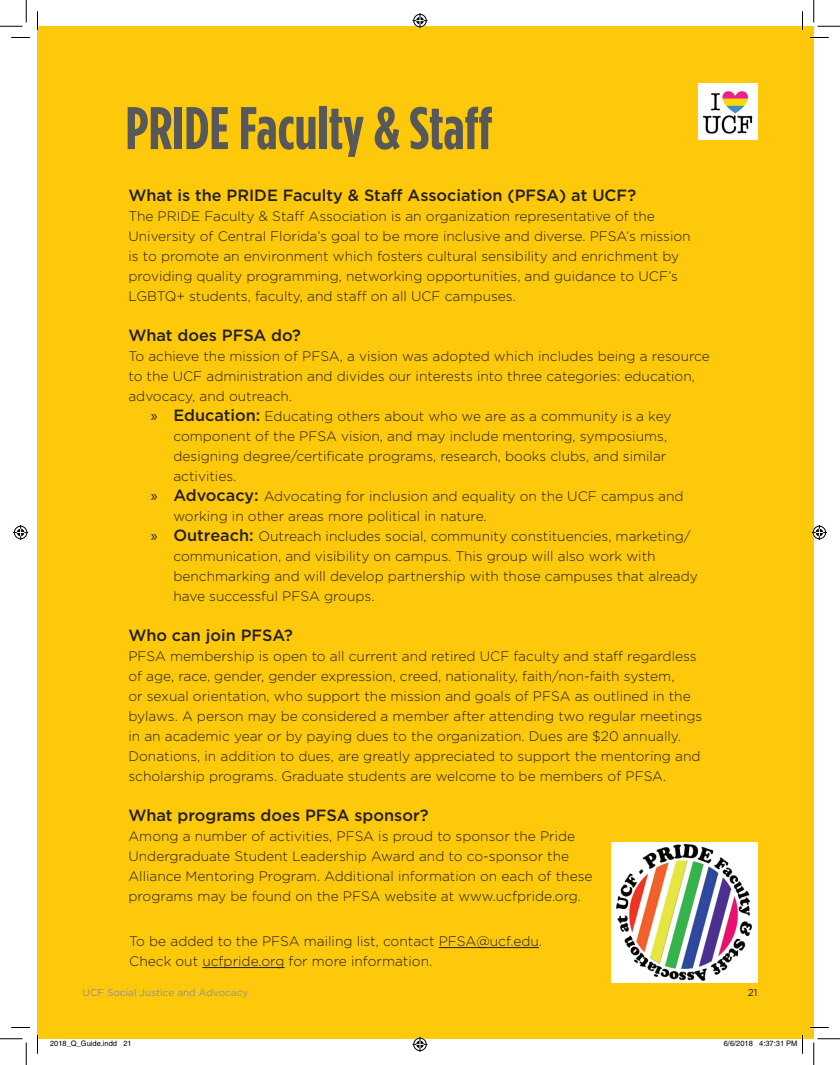
<style>
.page{position:relative;width:840px;height:1065px;background:#fff}
.page>*{position:absolute;margin:0;border:0;box-sizing:border-box;transform-origin:0 0}
.t1{font:700 60px "Gotham Condensed";color:#57585a}
.t2{font:500 16.25px "Gotham";color:#231f20}
.t3{font:300 13.75px/20px "Gotham";color:#231f20}
.t4{font:10px "Gotham";color:#8f9194}
.t5{font:10px "Gotham";color:#231f20}
.t6{font:7.5px "Helvetica";color:#000}
.s1{font-family:"Myriad Pro";font-weight:400;font-size:16.25px}
.s2{font-weight:500;font-size:16.25px}
</style>
<div class="page">
<div style="left:38px;top:26px;width:776px;height:1013px;background:#fec80b"></div>
<hr style="left:439px;top:947px;width:100px;height:1px;background:#231f20">
<hr style="left:202px;top:967px;width:83px;height:1px;background:#231f20">
<img style="left:611px;top:842px;width:146px;height:141px">
<img style="left:698px;top:84px;width:60px;height:55px">
<svg style="left:11px;top:37px;width:19px;height:1px"></svg>
<svg style="left:810px;top:37px;width:19px;height:1px"></svg>
<svg style="left:11px;top:1027px;width:19px;height:1px"></svg>
<svg style="left:810px;top:1027px;width:19px;height:1px"></svg>
<svg style="left:37px;top:11px;width:1px;height:19px"></svg>
<svg style="left:37px;top:1035px;width:1px;height:19px"></svg>
<svg style="left:802px;top:11px;width:1px;height:19px"></svg>
<svg style="left:0;top:0;width:27px;height:27px"></svg>
<svg style="left:0;top:1039px;width:27px;height:26px"></svg>
<svg style="left:814px;top:0;width:26px;height:27px"></svg>
<svg style="left:814px;top:1039px;width:26px;height:26px"></svg>
<svg style="left:412px;top:13px;width:16px;height:15px"></svg>
<svg style="left:412px;top:1037px;width:16px;height:15px"></svg>
<svg style="left:13px;top:525px;width:15px;height:15px"></svg>
<svg style="left:812px;top:525px;width:15px;height:15px"></svg>
<svg style="left:801px;top:1035px;width:2px;height:19px"></svg>
<h1 class="t1" style="left:126px;top:94px;width:368px">PRIDE Faculty &amp; Staff</h1>
<p class="t2" style="left:128px;top:185px;width:509px">What is the PRIDE Faculty &amp; Staff Association (PFSA) at UCF?</p>
<p class="t3" style="left:128px;top:206px;width:564px">The PRIDE Faculty &amp; Staff Association is an organization representative of the University of Central Florida’s goal to be more inclusive and diverse. PFSA’s mission is to promote an environment which fosters cultural sensibility and enrichment by providing quality programming, networking opportunities, and guidance to UCF’s LGBTQ+ students, faculty, and staff on all UCF campuses.</p>
<p class="t2" style="left:128px;top:325px;width:174px">What does PFSA do?</p>
<p class="t3" style="left:128px;top:346px;width:583px">To achieve the mission of PFSA, a vision was adopted which includes being a resource</p>
<p class="t3" style="left:128px;top:366px;width:568px">to the UCF administration and divides our interests into three categories: education,</p>
<p class="t3" style="left:128px;top:386px;width:165px">advocacy, and outreach.</p>
<p class="t3" style="left:151px;top:406px;width:522px"><span class="s1">»</span> <span class="s2">Education:</span> Educating others about who we are as a community is a key</p>
<p class="t3" style="left:173px;top:426px;width:495px">component of the PFSA vision, and may include mentoring, symposiums,</p>
<p class="t3" style="left:173px;top:446px;width:495px">designing degree/certificate programs, research, books clubs, and similar</p>
<p class="t3" style="left:173px;top:466px;width:65px">activities.</p>
<p class="t3" style="left:151px;top:486px;width:534px"><span class="s1">»</span> <span class="s2">Advocacy:</span> Advocating for inclusion and equality on the UCF campus and</p>
<p class="t3" style="left:173px;top:506px;width:315px">working in other areas more political in nature.</p>
<p class="t3" style="left:151px;top:526px;width:541px"><span class="s1">»</span> <span class="s2">Outreach:</span> Outreach includes social, community constituencies, marketing/</p>
<p class="t3" style="left:173px;top:546px;width:484px">communication, and visibility on campus. This group will also work with</p>
<p class="t3" style="left:173px;top:566px;width:526px">benchmarking and will develop partnership with those campuses that already</p>
<p class="t3" style="left:173px;top:586px;width:203px">have successful PFSA groups.</p>
<p class="t2" style="left:128px;top:625px;width:166px">Who can join PFSA?</p>
<p class="t3" style="left:128px;top:646px;width:576px">PFSA membership is open to all current and retired UCF faculty and staff regardless of age, race, gender, gender expression, creed, nationality, faith/non-faith system,<br>or sexual orientation, who support the mission and goals of PFSA as outlined in the bylaws. A person may be considered a member after attending two regular meetings in an academic year or by paying dues to the organization. Dues are $20 annually.<br>Donations, in addition to dues, are greatly appreciated to support the mentoring and scholarship programs. Graduate students are welcome to be members of PFSA.</p>
<p class="t2" style="left:128px;top:805px;width:302px">What programs does PFSA sponsor?</p>
<p class="t3" style="left:128px;top:826px;width:466px">Among a number of activities, PFSA is proud to sponsor the Pride Undergraduate Student Leadership Award and to co-sponsor the Alliance Mentoring Program. Additional information on each of these programs may be found on the PFSA website at www.ucfpride.org.</p>
<p class="t3" style="left:129px;top:931px;width:414px">To be added to the PFSA mailing list, contact PFSA@ucf.edu.<br>Check out ucfpride.org for more information.</p>
<p class="t4" style="left:82px;top:986px;width:167px">UCF Social Justice and Advocacy</p>
<p class="t5" style="left:748px;top:986px;width:11px">21</p>
<p class="t6" style="left:50px;top:1039px;width:83px">2018_Q_Guide.indd 21</p>
<p class="t6" style="left:724px;top:1039px;width:75px">6/6/2018 4:37:31 PM</p>
</div>
